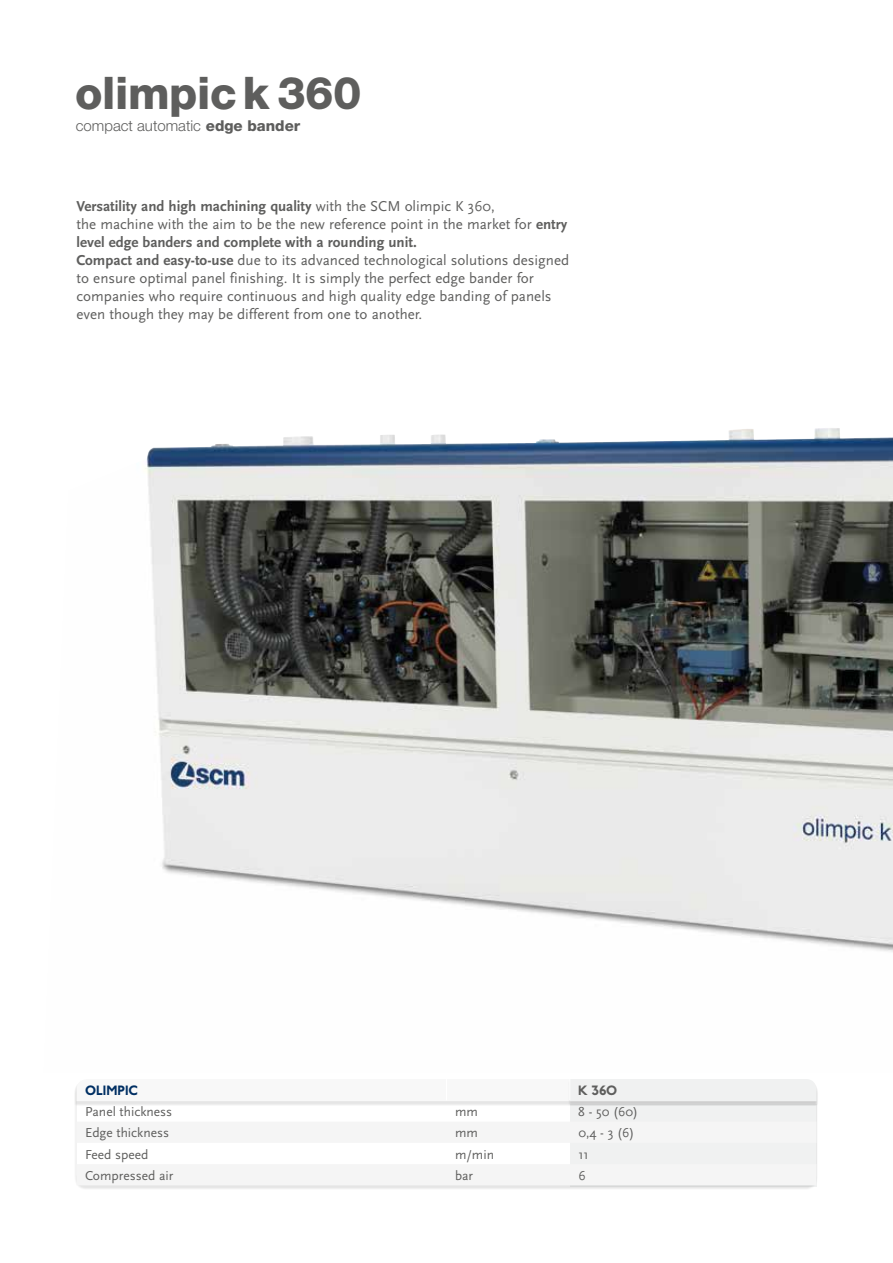
<style>
.page{position:relative;width:893px;height:1263px;background:#fff}
.page>*{position:absolute;margin:0;border:0;box-sizing:border-box;transform-origin:0 0}
.t1{font:800 45px "Helvetica Neue";letter-spacing:-.01em;color:#5e5e5d}
.t2{font:15px/18px "Scala Sans";color:#5e5e5d}
.t3{font:300 15px "Helvetica Neue";color:#5e5e5d}
.t4{font:13.5px "Scala Sans";color:#5e5e5d}
.t5{font:800 13.5px "P22 Underground";color:#002f63}
.t6{font:800 13.5px "P22 Underground";color:#5e5e5d}
.s1{font-weight:800}
.s2{font-weight:700}
</style>
<div class="page">
<img style="left:145px;top:428px;width:748px;height:524px">
<div style="left:75px;top:1080px;width:743px;height:110px;background:#1d1c1b;opacity:.12"></div>
<div style="left:77px;top:1079px;width:739px;height:105px;background:#fff;border-radius:11px"></div>
<div style="left:75px;top:1080px;width:743px;height:26px;background:#e8e8e8"></div>
<div style="left:568px;top:1080px;width:250px;height:26px;background:#d1d1d1"></div>
<div style="left:570px;top:1104px;width:246px;height:82px;background:#f0f1f1"></div>
<div style="left:77px;top:1177px;width:493px;height:8px;background:#f5f5f5"></div>
<div style="left:77px;top:1079px;width:739px;height:22px;background:#f8f8f8"></div>
<h1 class="t1" style="left:75px;top:66px;width:288px">olimpic k 360</h1>
<p class="t3" style="left:76px;top:117px;width:226px">compact automatic <span class="s1">edge bander</span></p>
<p class="t2" style="left:77px;top:197px;width:494px"><span class="s2">Versatility and high machining quality</span> with the SCM olimpic K 360,<br>the machine with the aim to be the new reference point in the market for <span class="s2">entry level edge banders and complete with a rounding unit.<br>Compact and easy-to-use</span> due to its advanced technological solutions designed to ensure optimal panel finishing. It is simply the perfect edge bander for companies who require continuous and high quality edge banding of panels even though they may be different from one to another.</p>
<p class="t5" style="left:85px;top:1082px;width:55px">OLIMPIC</p>
<p class="t6" style="left:578px;top:1082px;width:41px">K 36O</p>
<p class="t4" style="left:85px;top:1104px;width:89px">Panel thickness</p>
<p class="t4" style="left:455px;top:1104px;width:24px">mm</p>
<p class="t4" style="left:578px;top:1104px;width:61px">8 - 50 (60)</p>
<p class="t4" style="left:85px;top:1125px;width:86px">Edge thickness</p>
<p class="t4" style="left:455px;top:1125px;width:24px">mm</p>
<p class="t4" style="left:578px;top:1125px;width:58px">0,4 - 3 (6)</p>
<p class="t4" style="left:85px;top:1147px;width:65px">Feed speed</p>
<p class="t4" style="left:455px;top:1147px;width:41px">m/min</p>
<p class="t4" style="left:578px;top:1147px;width:12px">11</p>
<p class="t4" style="left:85px;top:1168px;width:90px">Compressed air</p>
<p class="t4" style="left:455px;top:1168px;width:20px">bar</p>
<p class="t4" style="left:578px;top:1168px;width:9px">6</p>
</div>
